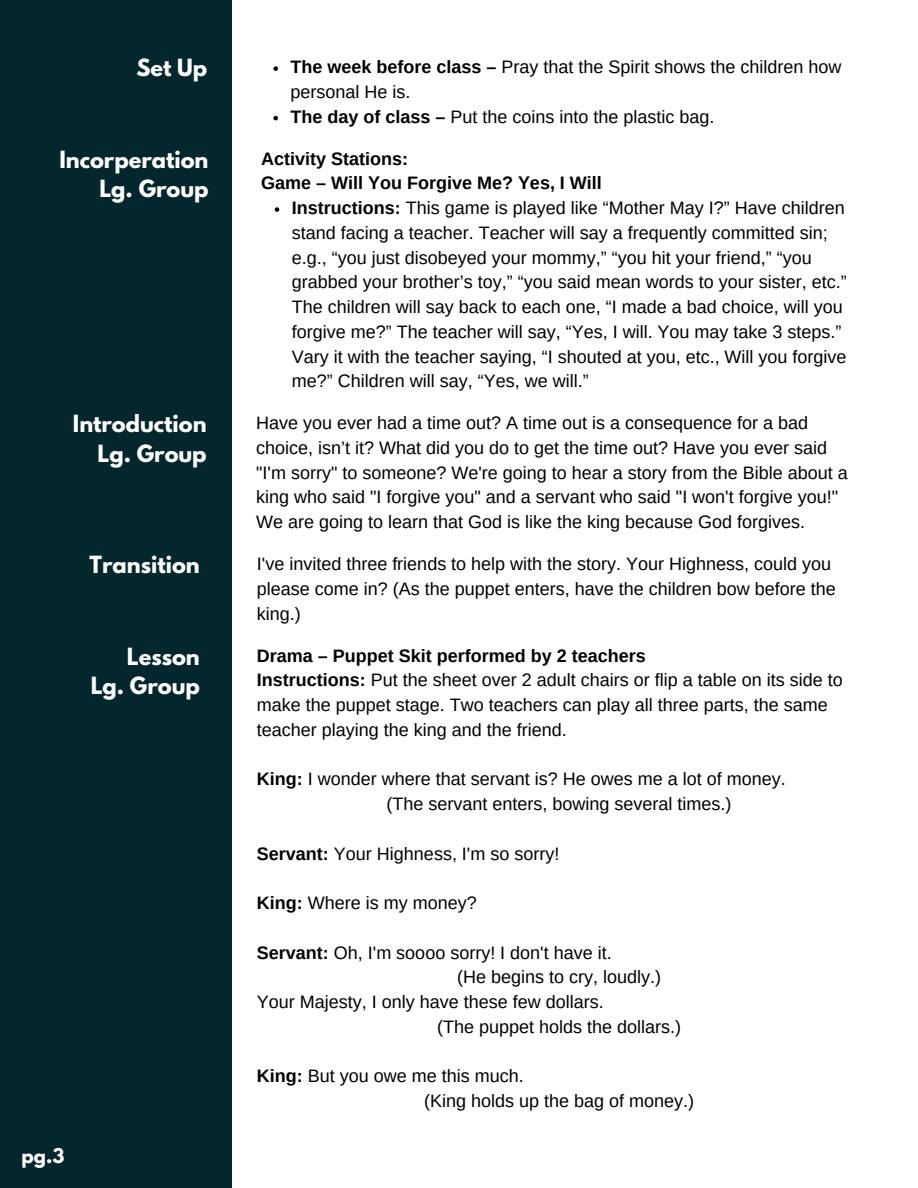
<style>
.page{position:relative;width:918px;height:1188px;background:#fff}
.page>*{position:absolute;margin:0;border:0;box-sizing:border-box;transform-origin:0 0}
.t1{font:700 21px "League Spartan";color:#fff}
.t2{font:18px/24.8px "Arimo";color:#000}
.t3{font:18px/24.8px "Arimo";color:#000}
.t4{font:700 18px "Arimo";color:#000}
.t5{font:700 18px "League Spartan";color:#fff}
.s1{font-weight:700}
</style>
<div class="page">
<div style="left:0;top:0;width:231px;height:1188px;background:#03272d"></div>
<svg style="left:273px;top:66px;width:5px;height:5px"></svg>
<svg style="left:273px;top:116px;width:5px;height:4px"></svg>
<svg style="left:275px;top:207px;width:4px;height:5px"></svg>
<p class="t1" style="left:136px;top:57px;width:72px">Set Up</p>
<p class="t2" style="left:291px;top:55px;width:552px"><span class="s1">The week before class –</span> Pray that the Spirit shows the children how personal He is.</p>
<p class="t2" style="left:291px;top:104px;width:425px"><span class="s1">The day of class –</span> Put the coins into the plastic bag.</p>
<p class="t1" style="left:59px;top:149px;width:151px">Incorperation</p>
<p class="t1" style="left:99px;top:178px;width:111px">Lg. Group</p>
<p class="t4" style="left:261px;top:148px;width:148px">Activity Stations:</p>
<p class="t4" style="left:261px;top:173px;width:342px">Game – Will You Forgive Me? Yes, I Will</p>
<p class="t2" style="left:292px;top:195px;width:556px"><span class="s1">Instructions:</span> This game is played like “Mother May I?” Have children stand facing a teacher. Teacher will say a frequently committed sin; e.g., “you just disobeyed your mommy,” “you hit your friend,” “you grabbed your brother’s toy,” “you said mean words to your sister, etc.” The children will say back to each one, “I made a bad choice, will you forgive me?” The teacher will say, “Yes, I will. You may take 3 steps.” Vary it with the teacher saying, “I shouted at you, etc., Will you forgive me?” Children will say, “Yes, we will.”</p>
<p class="t1" style="left:73px;top:413px;width:135px">Introduction</p>
<p class="t1" style="left:98px;top:443px;width:111px">Lg. Group</p>
<p class="t2" style="left:256px;top:411px;width:593px">Have you ever had a time out? A time out is a consequence for a bad choice, isn’t it? What did you do to get the time out? Have you ever said "I'm sorry" to someone? We're going to hear a story from the Bible about a king who said "I forgive you" and a servant who said "I won't forgive you!" We are going to learn that God is like the king because God forgives.</p>
<p class="t1" style="left:90px;top:554px;width:112px">Transition</p>
<p class="t3" style="left:257px;top:552px;width:580px">I've invited three friends to help with the story. Your Highness, could you please come in? (As the puppet enters, have the children bow before the king.)</p>
<p class="t1" style="left:127px;top:646px;width:74px">Lesson</p>
<p class="t1" style="left:91px;top:675px;width:111px">Lg. Group</p>
<p class="t4" style="left:257px;top:645px;width:390px">Drama – Puppet Skit performed by 2 teachers</p>
<p class="t3" style="left:257px;top:668px;width:587px"><span class="s1">Instructions:</span> Put the sheet over 2 adult chairs or flip a table on its side to make the puppet stage. Two teachers can play all three parts, the same teacher playing the king and the friend.</p>
<p class="t3" style="left:257px;top:767px;width:530px"><span class="s1">King:</span> I wonder where that servant is? He owes me a lot of money.</p>
<p class="t3" style="left:387px;top:791px;width:346px">(The servant enters, bowing several times.)</p>
<p class="t3" style="left:257px;top:841px;width:304px"><span class="s1">Servant:</span> Your Highness, I'm so sorry!</p>
<p class="t3" style="left:257px;top:890px;width:221px"><span class="s1">King:</span> Where is my money?</p>
<p class="t3" style="left:257px;top:940px;width:356px"><span class="s1">Servant:</span> Oh, I'm soooo sorry! I don't have it.</p>
<p class="t3" style="left:457px;top:965px;width:205px">(He begins to cry, loudly.)</p>
<p class="t3" style="left:257px;top:989px;width:348px">Your Majesty, I only have these few dollars.</p>
<p class="t3" style="left:437px;top:1014px;width:245px">(The puppet holds the dollars.)</p>
<p class="t3" style="left:257px;top:1064px;width:268px"><span class="s1">King:</span> But you owe me this much.</p>
<p class="t3" style="left:424px;top:1088px;width:271px">(King holds up the bag of money.)</p>
<p class="t5" style="left:22px;top:1146px;width:44px">pg.3</p>
</div>
